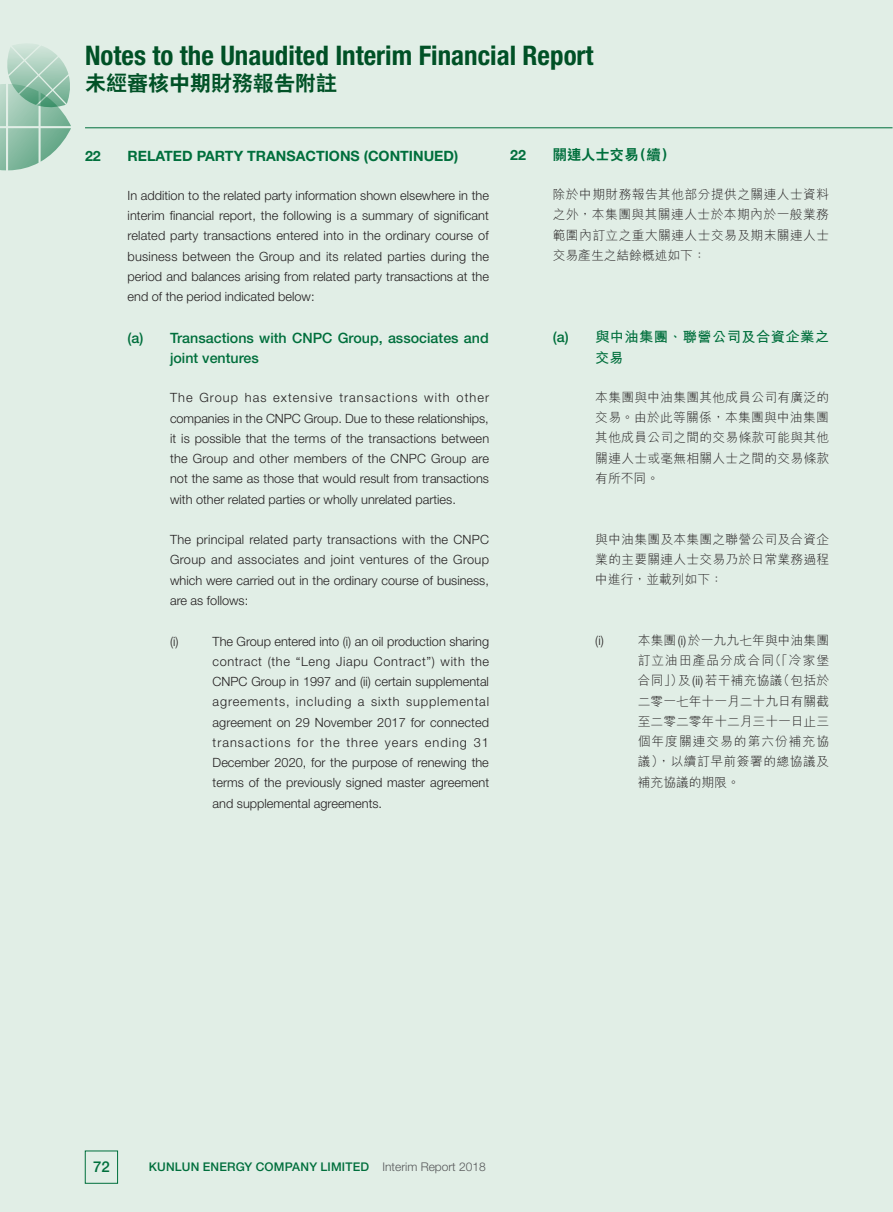
<style>
.page{position:relative;width:893px;height:1212px;background:#fff}
.page>*{position:absolute;margin:0;border:0;box-sizing:border-box;transform-origin:0 0}
.t1{font:700 condensed 27px "Helvetica Neue LT Std";color:#005126}
.t2{font:800 21px "C Hei 2 HK";color:#005126}
.t3{font:500 15px "Helvetica Neue LT Std";color:#006f3c}
.Subhead_2_e{font:500 14.25px/20.2px "Helvetica Neue LT Std";color:#006f3c}
.Subhead_1_e{font:700 14.25px "Helvetica Neue LT Std";color:#006f3c}
.Subhead_2_c{font:700 14.25px/20.2px "M Hei HK";letter-spacing:.03em;color:#006f3c}
.Subhead_1_c{font:800 14.25px "C Hei 2 HK";color:#006f3c}
.Subhead_1_c-2{font:700 14.25px "Helvetica Neue LT Std";color:#006f3c}
.body_e{font:300 12.75px/20.2px "Helvetica Neue LT Std";color:#231f20;text-align:justify}
.body_c{font:300 12.75px/20.2px "M Hei HK";letter-spacing:.02em;color:#231f20;text-align:justify}
.body_c-2{font:300 12.75px "Helvetica Neue LT Std";color:#231f20}
.t4{font:500 12px "Helvetica Neue LT Std";letter-spacing:.015em;color:#006f3c}
.s1{font-family:"Helvetica Neue LT Std";font-weight:500}
.s2{font-family:"Helvetica Neue LT Std"}
.s3{font-weight:300;color:#57585a}
</style>
<div class="page">
<div style="left:0;top:0;width:892px;height:1212px;background:#e1eee6"></div>
<div style="left:85px;top:1151px;width:33px;height:32px;border:1px solid #006f3c"></div>
<hr style="left:85px;top:127px;width:807px;height:1px;background:#006f3c">
<svg style="left:0;top:44px;width:71px;height:126px"></svg>
<h1 class="t1" style="left:85px;top:39px;width:510px">Notes to the Unaudited Interim Financial Report</h1>
<h2 class="t2" style="left:85px;top:73px;width:253px">未經審核中期財務報告附註</h2>
<p class="Subhead_1_e" style="left:85px;top:147px;width:17px">22</p>
<p class="Subhead_1_e" style="left:128px;top:147px;width:332px">RELATED PARTY TRANSACTIONS (CONTINUED)</p>
<p class="body_e" style="left:128px;top:185px;width:363px">In addition to the related party information shown elsewhere in the interim financial report, the following is a summary of significant related party transactions entered into in the ordinary course of business between the Group and its related parties during the period and balances arising from related party transactions at the end of the period indicated below:</p>
<p class="Subhead_2_e" style="left:170px;top:328px;width:320px;text-indent:-43px">(a) Transactions with CNPC Group, associates and joint ventures</p>
<p class="body_e" style="left:170px;top:387px;width:321px">The Group has extensive transactions with other companies in the CNPC Group. Due to these relationships, it is possible that the terms of the transactions between the Group and other members of the CNPC Group are not the same as those that would result from transactions with other related parties or wholly unrelated parties.</p>
<p class="body_e" style="left:170px;top:529px;width:321px">The principal related party transactions with the CNPC Group and associates and joint ventures of the Group which were carried out in the ordinary course of business, are as follows:</p>
<p class="body_e" style="left:170px;top:630px;width:10px">(i)</p>
<p class="body_e" style="left:213px;top:630px;width:278px">The Group entered into (i) an oil production sharing contract (the “Leng Jiapu Contract”) with the CNPC Group in 1997 and (ii) certain supplemental agreements, including a sixth supplemental agreement on 29 November 2017 for connected transactions for the three years ending 31<br>December 2020, for the purpose of renewing the terms of the previously signed master agreement and supplemental agreements.</p>
<p class="Subhead_1_c-2" style="left:510px;top:146px;width:17px">22</p>
<p class="Subhead_1_c" style="left:553px;top:148px;width:124px">關連人士交易（續）</p>
<p class="body_c" style="left:553px;top:184px;width:278px">除於中期財務報告其他部分提供之關連人士資料之外，本集團與其關連人士於本期內於一般業務範圍內訂立之重大關連人士交易及期末關連人士交易產生之結餘概述如下：</p>
<p class="Subhead_2_c" style="left:595px;top:326px;width:235px;text-indent:-43px"><span class="s1">(a)</span> 與中油集團、聯營公司及合資企業之交易</p>
<p class="body_c" style="left:595px;top:387px;width:235px">本集團與中油集團其他成員公司有廣泛的交易。由於此等關係，本集團與中油集團其他成員公司之間的交易條款可能與其他關連人士或毫無相關人士之間的交易條款有所不同。</p>
<p class="body_c" style="left:595px;top:528px;width:235px">與中油集團及本集團之聯營公司及合資企業的主要關連人士交易乃於日常業務過程中進行，並載列如下：</p>
<p class="body_c-2" style="left:595px;top:632px;width:10px">(i)</p>
<p class="body_c" style="left:638px;top:630px;width:193px">本集團<span class="s2">(i)</span>於一九九七年與中油集團訂立油田產品分成合同（「冷家堡合同」）及<span class="s2">(ii)</span>若干補充協議（包括於二零一七年十一月二十九日有關截至二零二零年十二月三十一日止三個年度關連交易的第六份補充協議），以續訂早前簽署的總協議及補充協議的期限。</p>
<p class="t3" style="left:93px;top:1157px;width:18px">72</p>
<p class="t4" style="left:149px;top:1159px;width:339px">KUNLUN ENERGY COMPANY LIMITED <span class="s3">Interim Report 2018</span></p>
</div>
